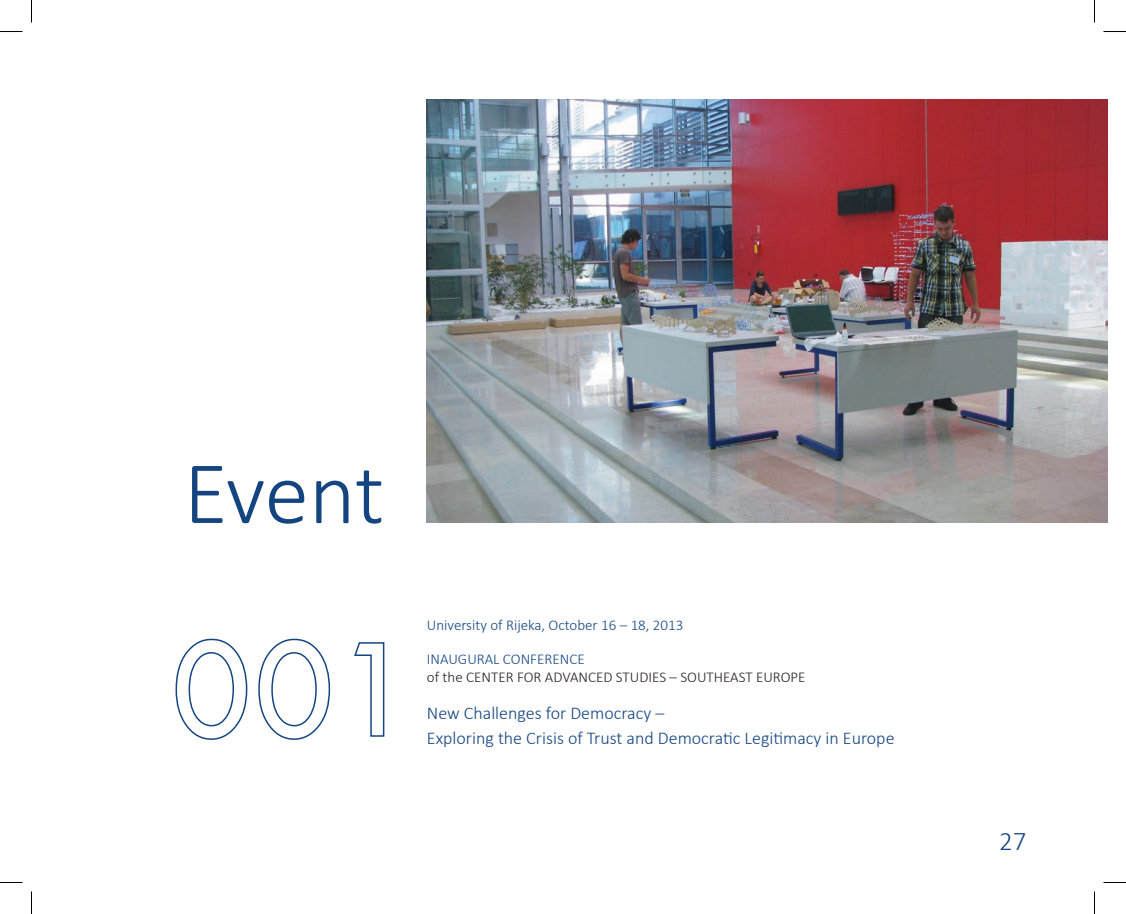
<style>
.page{position:relative;width:1126px;height:914px;background:#fff}
.page>*{position:absolute;margin:0;border:0;box-sizing:border-box;transform-origin:0 0}
.t1{font:300 90px "Calibri";letter-spacing:-.01em;color:#144581}
.t2{font:300 27px "Calibri";color:#144581}
.t3{font:300 18px/24.9px "Calibri";color:#144581}
.t4{font:300 15px "Calibri";color:#144581}
.t5{font:300 15px "Calibri";color:#231f20}
</style>
<div class="page">
<img style="left:427px;top:100px;width:680px;height:423px">
<svg style="left:175px;top:638px;width:73px;height:102px"></svg>
<svg style="left:258px;top:638px;width:73px;height:102px"></svg>
<svg style="left:354px;top:642px;width:31px;height:95px"></svg>
<svg style="left:0;top:31px;width:22px;height:1px"></svg>
<svg style="left:1103px;top:31px;width:23px;height:1px"></svg>
<svg style="left:0;top:882px;width:22px;height:1px"></svg>
<svg style="left:1103px;top:882px;width:23px;height:1px"></svg>
<svg style="left:31px;top:0;width:1px;height:22px"></svg>
<svg style="left:31px;top:891px;width:1px;height:22px"></svg>
<svg style="left:1094px;top:0;width:1px;height:22px"></svg>
<svg style="left:1094px;top:891px;width:1px;height:22px"></svg>
<h1 class="t1" style="left:184px;top:437px;width:202px">Event</h1>
<p class="t4" style="left:427px;top:615px;width:258px">University of Rijeka, October 16 – 18, 2013</p>
<p class="t4" style="left:427px;top:650px;width:159px">INAUGURAL CONFERENCE</p>
<p class="t5" style="left:427px;top:667px;width:380px">of the CENTER FOR ADVANCED STUDIES – SOUTHEAST EUROPE</p>
<p class="t3" style="left:427px;top:700px;width:469px">New Challenges for Democracy –<br>Exploring the Crisis of Trust and Democratic Legitimacy in Europe</p>
<h2 class="t2" style="left:999px;top:823px;width:29px">27</h2>
</div>
